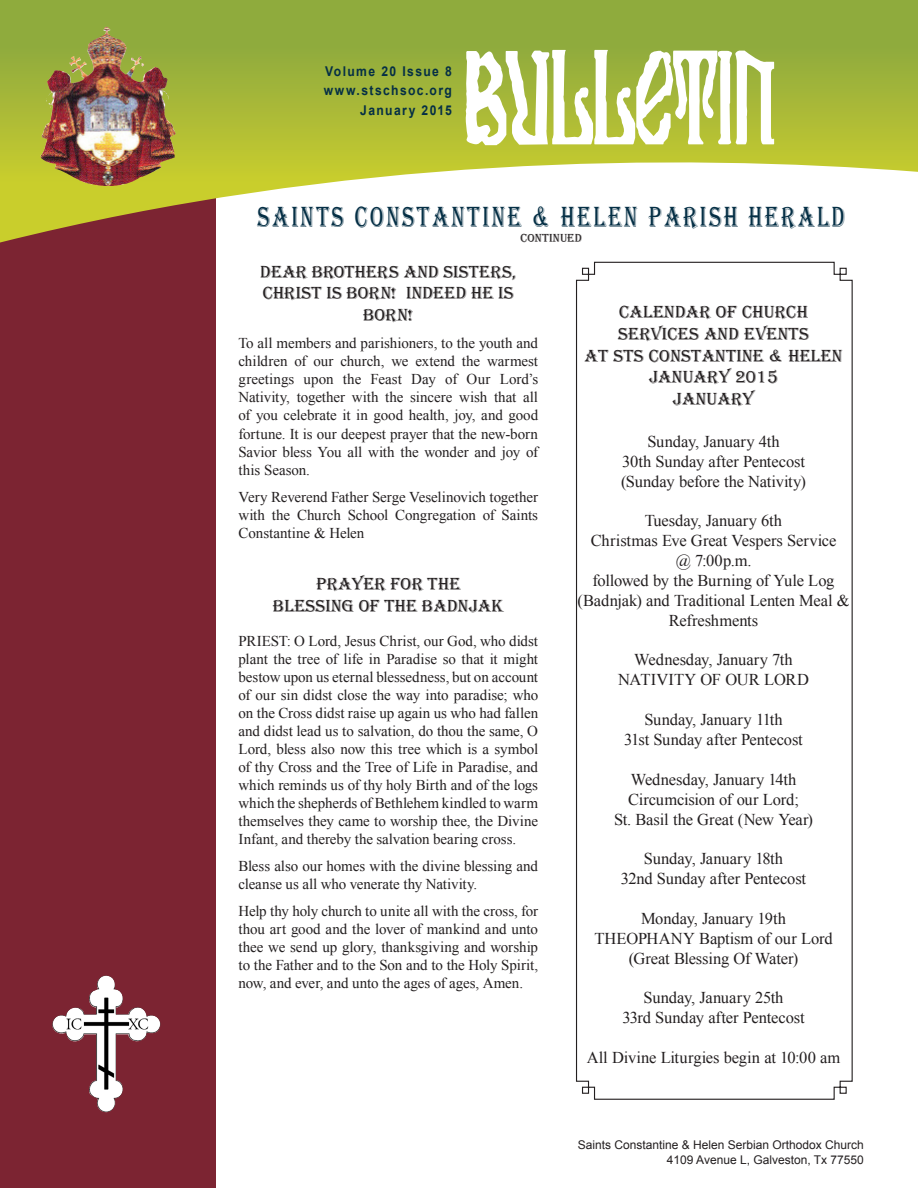
<style>
.page{position:relative;width:918px;height:1188px;background:#fff}
.page>*{position:absolute;margin:0;border:0;box-sizing:border-box;transform-origin:0 0}
.t1{font:120px "Kremlin Orthodox Church";letter-spacing:-.025em;color:#fff;scale:.9 1}
.t2{font:30px "Algerian";letter-spacing:.1em;color:#052f45;scale:.75 1}
.t3{font:18px/21.8px "Algerian";color:#231f20;text-align:center}
.t4{font:16.5px/20px "Times New Roman";letter-spacing:-.01em;color:#231f20;text-align:center}
.t5{font:15px/18px "Times New Roman";letter-spacing:-.005em;color:#231f20;text-align:justify}
.t6{font:700 13.5px/19.5px "Arial";letter-spacing:.115em;color:#052f45;text-align:right;scale:.9 1}
.t7{font:12px "Arial";color:#231f20}
.t8{font:12px "Algerian";color:#231f20}
</style>
<div class="page">
<div style="left:0;top:14px;width:216px;height:1174px;background:#7c2432"></div>
<svg style="left:0;top:0;width:918px;height:243px"></svg>
<img style="left:40px;top:27px;width:136px;height:159px">
<img style="left:52px;top:976px;width:108px;height:137px">
<svg style="left:576px;top:261px;width:277px;height:839px"></svg>
<p class="t6" style="left:325px;top:62px;width:143px">Volume 20 Issue 8</p>
<p class="t6" style="left:324px;top:81px;width:144px">www.stschsoc.org<br>January 2015</p>
<p class="t1" style="left:465px;top:36px;width:346px">BULLETIN</p>
<p class="t2" style="left:257px;top:200px;width:785px">SAINTS CONSTANTINE &amp; HELEN PARISH HERALD</p>
<p class="t8" style="left:521px;top:231px;width:63px">CONTINUED</p>
<p class="t3" style="left:260px;top:261px;width:258px">DEAR BROTHERS AND SISTERS,<br>CHRIST IS BORN! INDEED HE IS<br>BORN!</p>
<p class="t5" style="left:238px;top:334px;width:301px">To all members and parishioners, to the youth and children of our church, we extend the warmest greetings upon the Feast Day of Our Lord’s Nativity, together with the sincere wish that all of you celebrate it in good health, joy, and good fortune. It is our deepest prayer that the new-born Savior bless You all with the wonder and joy of this Season.</p>
<p class="t5" style="left:238px;top:488px;width:301px">Very Reverend Father Serge Veselinovich together with the Church School Congregation of Saints Constantine &amp; Helen</p>
<p class="t3" style="left:316px;top:574px;width:24px">PRAYER</p>
<p class="t3" style="left:391px;top:574px;width:13px">FOR</p>
<p class="t3" style="left:428px;top:574px;width:35px">THE</p>
<p class="t3" style="left:273px;top:595px;width:63px">BLESSING</p>
<p class="t3" style="left:359px;top:595px;width:88px">OF THE BADN</p>
<p class="t3" style="left:469px;top:595px;width:37px">JAK</p>
<p class="t5" style="left:238px;top:632px;width:301px">PRIEST: O Lord, Jesus Christ, our God, who didst plant the tree of life in Paradise so that it might bestow upon us eternal blessedness, but on account of our sin didst close the way into paradise; who on the Cross didst raise up again us who had fallen and didst lead us to salvation, do thou the same, O Lord, bless also now this tree which is a symbol of thy Cross and the Tree of Life in Paradise, and which reminds us of thy holy Birth and of the logs which the shepherds of Bethlehem kindled to warm themselves they came to worship thee, the Divine Infant, and thereby the salvation bearing cross.</p>
<p class="t5" style="left:238px;top:857px;width:301px">Bless also our homes with the divine blessing and cleanse us all who venerate thy Nativity.</p>
<p class="t5" style="left:238px;top:902px;width:301px">Help thy holy church to unite all with the cross, for thou art good and the lover of mankind and unto thee we send up glory, thanksgiving and worship to the Father and to the Son and to the Holy Spirit, now, and ever, and unto the ages of ages, Amen.</p>
<p class="t3" style="left:619px;top:302px;width:24px">CALENDAR</p>
<p class="t3" style="left:716px;top:302px;width:94px">OF CHURCH</p>
<p class="t3" style="left:618px;top:324px;width:21px">SERVI</p>
<p class="t3" style="left:667px;top:324px;width:50px">CES AND</p>
<p class="t3" style="left:744px;top:324px;width:13px">EVENT</p>
<p class="t3" style="left:799px;top:324px;width:11px">S</p>
<p class="t3" style="left:584px;top:345px;width:119px">AT STS CONSTANTINE</p>
<p class="t3" style="left:769px;top:345px;width:43px">&amp; HELEN</p>
<p class="t3" style="left:649px;top:367px;width:23px">JANUARY</p>
<p class="t3" style="left:735px;top:367px;width:44px">2015</p>
<p class="t3" style="left:673px;top:389px;width:23px">JANUARY</p>
<p class="t4" style="left:647px;top:431px;width:134px">Sunday, January 4th</p>
<p class="t4" style="left:622px;top:451px;width:184px">30th Sunday after Pentecost</p>
<p class="t4" style="left:621px;top:471px;width:186px">(Sunday before the Nativity)</p>
<p class="t4" style="left:645px;top:511px;width:139px">Tuesday, January 6th</p>
<p class="t4" style="left:591px;top:530px;width:247px">Christmas Eve Great Vespers Service</p>
<p class="t4" style="left:676px;top:550px;width:77px">@ 7:00p.m.</p>
<p class="t4" style="left:577px;top:570px;width:274px">followed by the Burning of Yule Log (Badnjak) and Traditional Lenten Meal &amp;<br>Refreshments</p>
<p class="t4" style="left:634px;top:650px;width:160px">Wednesday, January 7th</p>
<p class="t4" style="left:618px;top:670px;width:192px">NATIVITY OF OUR LORD</p>
<p class="t4" style="left:644px;top:709px;width:140px">Sunday, January 11th</p>
<p class="t4" style="left:624px;top:729px;width:180px">31st Sunday after Pentecost</p>
<p class="t4" style="left:631px;top:769px;width:167px">Wednesday, January 14th</p>
<p class="t4" style="left:628px;top:789px;width:172px">Circumcision of our Lord;</p>
<p class="t4" style="left:614px;top:809px;width:201px">St. Basil the Great (New Year)</p>
<p class="t4" style="left:644px;top:849px;width:141px">Sunday, January 18th</p>
<p class="t4" style="left:621px;top:868px;width:187px">32nd Sunday after Pentecost</p>
<p class="t4" style="left:641px;top:908px;width:147px">Monday, January 19th</p>
<p class="t4" style="left:594px;top:928px;width:240px">THEOPHANY Baptism of our Lord (Great Blessing Of Water)</p>
<p class="t4" style="left:644px;top:988px;width:142px">Sunday, January 25th</p>
<p class="t4" style="left:622px;top:1008px;width:184px">33rd Sunday after Pentecost</p>
<p class="t4" style="left:587px;top:1047px;width:255px">All Divine Liturgies begin at 10:00 am</p>
<p class="t7" style="left:578px;top:1137px;width:288px">Saints Constantine &amp; Helen Serbian Orthodox Church</p>
<p class="t7" style="left:667px;top:1152px;width:199px">4109 Avenue L, Galveston, Tx 77550</p>
</div>
